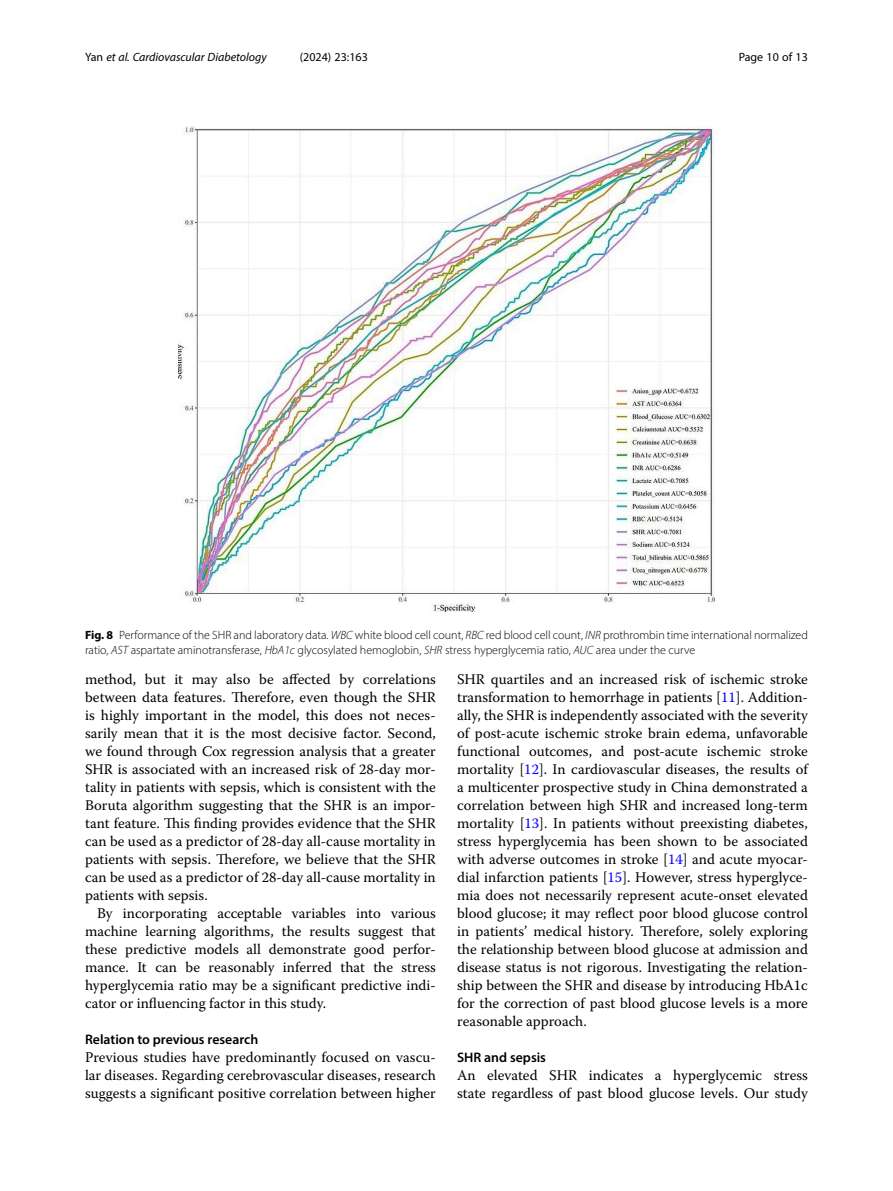
<style>
.page{position:relative;width:893px;height:1191px;background:#fff}
.page>*{position:absolute;margin:0;border:0;box-sizing:border-box;transform-origin:0 0}
.Body_Text{font:14.7px/18px "Warnock Pro";color:#000;text-align:justify}
.Body_Text_Indent{font:14.7px/18px "Warnock Pro";color:#000;text-align:justify}
.Head_2{font:600 13.8px "Myriad Pro";color:#000}
.Figure_Caption{font:300 12px/15px "Myriad Pro";color:#000}
.t1{font:italic 12px "Myriad Pro";color:#000}
.t2{font:12px "Myriad Pro";color:#000}
.s1{font-style:normal}
.s2{font-weight:700}
.s3{font-style:italic}
.s4{color:#00f}
</style>
<div class="page">
<img style="left:178px;top:126px;width:536px;height:486px">
<p class="t1" style="left:85px;top:50px;width:183px"><span class="s1">Yan</span> et al. Cardiovascular Diabetology</p>
<p class="t2" style="left:300px;top:50px;width:70px">(2024) 23:163</p>
<p class="t2" style="left:739px;top:50px;width:71px">Page 10 of 13</p>
<p class="Figure_Caption" style="left:85px;top:627px;width:724px"><span class="s2">Fig. 8</span> Performance of the SHR and laboratory data. <span class="s3">WBC</span> white blood cell count, <span class="s3">RBC</span> red blood cell count, <span class="s3">INR</span> prothrombin time international normalized ratio, <span class="s3">AST</span> aspartate aminotransferase, <span class="s3">HbA1c</span> glycosylated hemoglobin, <span class="s3">SHR</span> stress hyperglycemia ratio, <span class="s3">AUC</span> area under the curve</p>
<p class="Body_Text_Indent" style="left:85px;top:670px;width:352px">method, but it may also be affected by correlations between data features. Therefore, even though the SHR is highly important in the model, this does not neces&shy;sarily mean that it is the most decisive factor. Second, we found through Cox regression analysis that a greater SHR is associated with an increased risk of 28-day mor&shy;tality in patients with sepsis, which is consistent with the Boruta algorithm suggesting that the SHR is an impor&shy;tant feature. This finding provides evidence that the SHR can be used as a predictor of 28-day all-cause mortality in patients with sepsis. Therefore, we believe that the SHR can be used as a predictor of 28-day all-cause mortality in patients with sepsis.</p>
<p class="Body_Text_Indent" style="left:85px;top:904px;width:352px;text-indent:12px">By incorporating acceptable variables into various machine learning algorithms, the results suggest that these predictive models all demonstrate good perfor&shy;mance. It can be reasonably inferred that the stress hyperglycemia ratio may be a significant predictive indi&shy;cator or influencing factor in this study.</p>
<p class="Head_2" style="left:85px;top:1031px;width:175px">Relation to previous research</p>
<p class="Body_Text" style="left:85px;top:1048px;width:352px">Previous studies have predominantly focused on vascu&shy;lar diseases. Regarding cerebrovascular diseases, research suggests a significant positive correlation between higher</p>
<p class="Body_Text" style="left:457px;top:670px;width:352px">SHR quartiles and an increased risk of ischemic stroke transformation to hemorrhage in patients [<span class="s4">11</span>]. Addition&shy;ally, the SHR is independently associated with the severity of post-acute ischemic stroke brain edema, unfavorable functional outcomes, and post-acute ischemic stroke mortality [<span class="s4">12</span>]. In cardiovascular diseases, the results of a multicenter prospective study in China demonstrated a correlation between high SHR and increased long-term mortality [<span class="s4">13</span>]. In patients without preexisting diabetes, stress hyperglycemia has been shown to be associated with adverse outcomes in stroke [<span class="s4">14</span>] and acute myocar&shy;dial infarction patients [<span class="s4">15</span>]. However, stress hyperglyce&shy;mia does not necessarily represent acute-onset elevated blood glucose; it may reflect poor blood glucose control in patients’ medical history. Therefore, solely exploring the relationship between blood glucose at admission and disease status is not rigorous. Investigating the relation&shy;ship between the SHR and disease by introducing HbA1c for the correction of past blood glucose levels is a more reasonable approach.</p>
<p class="Head_2" style="left:457px;top:1049px;width:90px">SHR and sepsis</p>
<p class="Body_Text" style="left:457px;top:1066px;width:352px">An elevated SHR indicates a hyperglycemic stress state regardless of past blood glucose levels. Our study</p>
</div>
